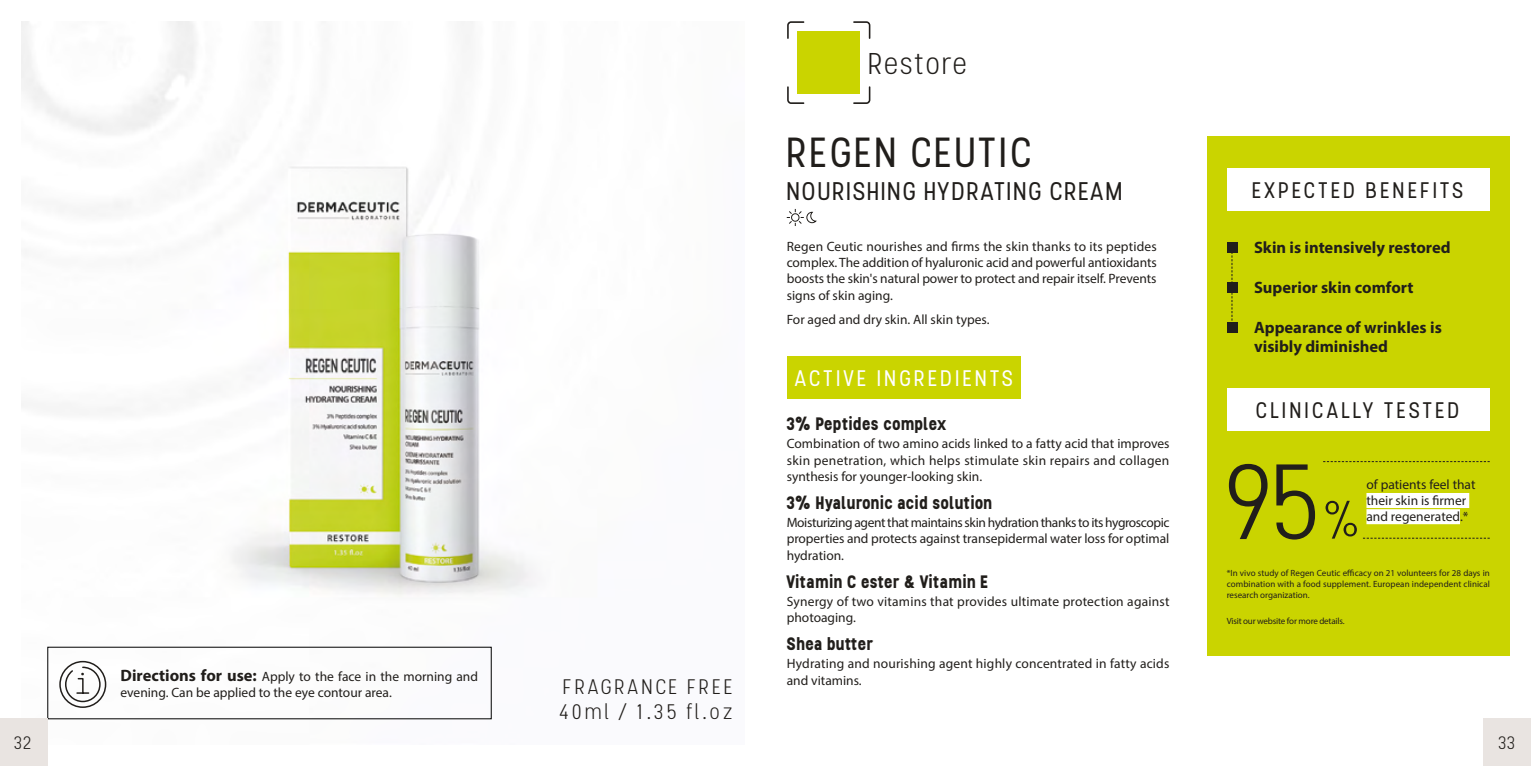
<style>
.page{position:relative;width:1531px;height:766px;background:#fff}
.page>*{position:absolute;margin:0;border:0;box-sizing:border-box;transform-origin:0 0}
.t1{font:300 106.5px "Stellar";color:#211e1b}
.t2{font:42px "Stellar";letter-spacing:.03em;color:#211e1b}
.t3{font:300 30px "Stellar";letter-spacing:.005em;color:#211e1b}
.t4{font:25.5px "Stellar";letter-spacing:.025em;color:#211e1b}
.t5{font:22.5px "Stellar";letter-spacing:.1em;color:#211e1b}
.t6{font:22.5px "Stellar";letter-spacing:.1em;color:#fff}
.t7{font:300 21px/25.2px "Stellar";letter-spacing:.1em;color:#211e1b}
.t8{font:700 18px "Stellar";color:#211e1b}
.t9{font:300 18px "Stellar";color:#211e1b}
.t10{font:700 16.5px/19.8px "Myriad Pro";color:#211e1b}
.t11{font:13.5px/16.2px "Myriad Pro";color:#211e1b}
.t12{font:9px/10.8px "Myriad Pro";color:#211e1b;text-align:justify}
.t13{font:9px "Myriad Pro";letter-spacing:-.02em;color:#211e1b}
.s1{font-weight:700;font-size:16.5px}
</style>
<div class="page">
<img style="left:21px;top:21px;width:515px;height:723px">
<div style="left:59px;top:660px;width:47px;height:47px;border:2px solid #211e1b;border-radius:50%"></div>
<svg style="left:64px;top:665px;width:37px;height:37px"></svg>
<div style="left:787px;top:356px;width:234px;height:42px;background:#cad400"></div>
<div style="left:1207px;top:136px;width:302px;height:519px;background:#cad400"></div>
<div style="left:1227px;top:242px;width:10px;height:11px;background:#211e1b"></div>
<div style="left:1227px;top:282px;width:10px;height:11px;background:#211e1b"></div>
<div style="left:1227px;top:321px;width:10px;height:11px;background:#211e1b"></div>
<svg style="left:1231px;top:253px;width:1px;height:69px"></svg>
<div style="left:1227px;top:168px;width:262px;height:42px;background:#fff"></div>
<div style="left:1366px;top:493px;width:103px;height:15px;background:#fff"></div>
<div style="left:1366px;top:509px;width:94px;height:15px;background:#fff"></div>
<svg style="left:1325px;top:500px;width:32px;height:38px"></svg>
<svg style="left:1363px;top:537px;width:126px;height:1px"></svg>
<svg style="left:1323px;top:461px;width:166px;height:1px"></svg>
<div style="left:1227px;top:388px;width:262px;height:43px;background:#fff"></div>
<div style="left:798px;top:32px;width:62px;height:62px;background:#cad400"></div>
<svg style="left:787px;top:21px;width:17px;height:18px"></svg>
<svg style="left:787px;top:86px;width:17px;height:18px"></svg>
<svg style="left:853px;top:21px;width:17px;height:18px"></svg>
<svg style="left:853px;top:86px;width:17px;height:18px"></svg>
<svg style="left:786px;top:209px;width:31px;height:17px"></svg>
<div style="left:0;top:718px;width:47px;height:47px;background:#e9e4e1"></div>
<div style="left:1483px;top:718px;width:48px;height:47px;background:#e9e4e1"></div>
<p class="t11" style="left:120px;top:668px;width:359px"><span class="s1">Directions for use:</span> Apply to the face in the morning and evening. Can be applied to the eye contour area.</p>
<h3 class="t7" style="left:559px;top:674px;width:176px">FRAGRANCE FREE<br>40ml / 1.35 fl.oz</h3>
<h3 class="t3" style="left:868px;top:46px;width:101px">Restore</h3>
<h2 class="t2" style="left:787px;top:128px;width:249px">REGEN CEUTIC</h2>
<h3 class="t4" style="left:787px;top:176px;width:338px">NOURISHING HYDRATING CREAM</h3>
<p class="t11" style="left:787px;top:238px;width:371px;text-align:justify">Regen Ceutic nourishes and firms the skin thanks to its peptides complex. The addition of hyaluronic acid and powerful antioxidants boosts the skin's natural power to protect and repair itself. Prevents signs of skin aging.</p>
<p class="t11" style="left:787px;top:311px;width:204px">For aged and dry skin. All skin types.</p>
<h3 class="t6" style="left:795px;top:365px;width:221px">ACTIVE INGREDIENTS</h3>
<h3 class="t8" style="left:787px;top:412px;width:162px">3% Peptides complex</h3>
<p class="t11" style="left:787px;top:435px;width:384px;text-align:justify">Combination of two amino acids linked to a fatty acid that improves skin penetration, which helps stimulate skin repairs and collagen synthesis for younger-looking skin.</p>
<h3 class="t8" style="left:787px;top:490px;width:207px">3% Hyaluronic acid solution</h3>
<p class="t11" style="left:787px;top:514px;width:384px;text-align:justify">Moisturizing agent that maintains skin hydration thanks to its hygroscopic properties and protects against transepidermal water loss for optimal hydration.</p>
<h3 class="t8" style="left:787px;top:569px;width:204px">Vitamin C ester &amp; Vitamin E</h3>
<p class="t11" style="left:787px;top:592px;width:384px">Synergy of two vitamins that provides ultimate protection against photoaging.</p>
<h3 class="t8" style="left:787px;top:632px;width:88px">Shea butter</h3>
<p class="t11" style="left:787px;top:655px;width:384px">Hydrating and nourishing agent highly concentrated in fatty acids and vitamins.</p>
<h3 class="t5" style="left:1252px;top:176px;width:214px">EXPECTED BENEFITS</h3>
<p class="t10" style="left:1254px;top:237px;width:198px">Skin is intensively restored</p>
<p class="t10" style="left:1254px;top:277px;width:161px">Superior skin comfort</p>
<p class="t10" style="left:1254px;top:316px;width:189px">Appearance of wrinkles is visibly diminished</p>
<h3 class="t5" style="left:1256px;top:397px;width:206px">CLINICALLY TESTED</h3>
<h1 class="t1" style="left:1227px;top:440px;width:102px">95</h1>
<p class="t11" style="left:1366px;top:476px;width:111px">of patients feel that their skin is firmer</p>
<p class="t11" style="left:1366px;top:508px;width:103px">and regenerated.*</p>
<p class="t12" style="left:1227px;top:567px;width:265px">*In vivo study of Regen Ceutic efficacy on 21 volunteers for 28 days in combination with a food supplement. European independent clinical research organization.</p>
<p class="t13" style="left:1227px;top:615px;width:119px">Visit our website for more details.</p>
<h3 class="t9" style="left:14px;top:732px;width:20px">32</h3>
<h3 class="t9" style="left:1498px;top:732px;width:19px">33</h3>
</div>
